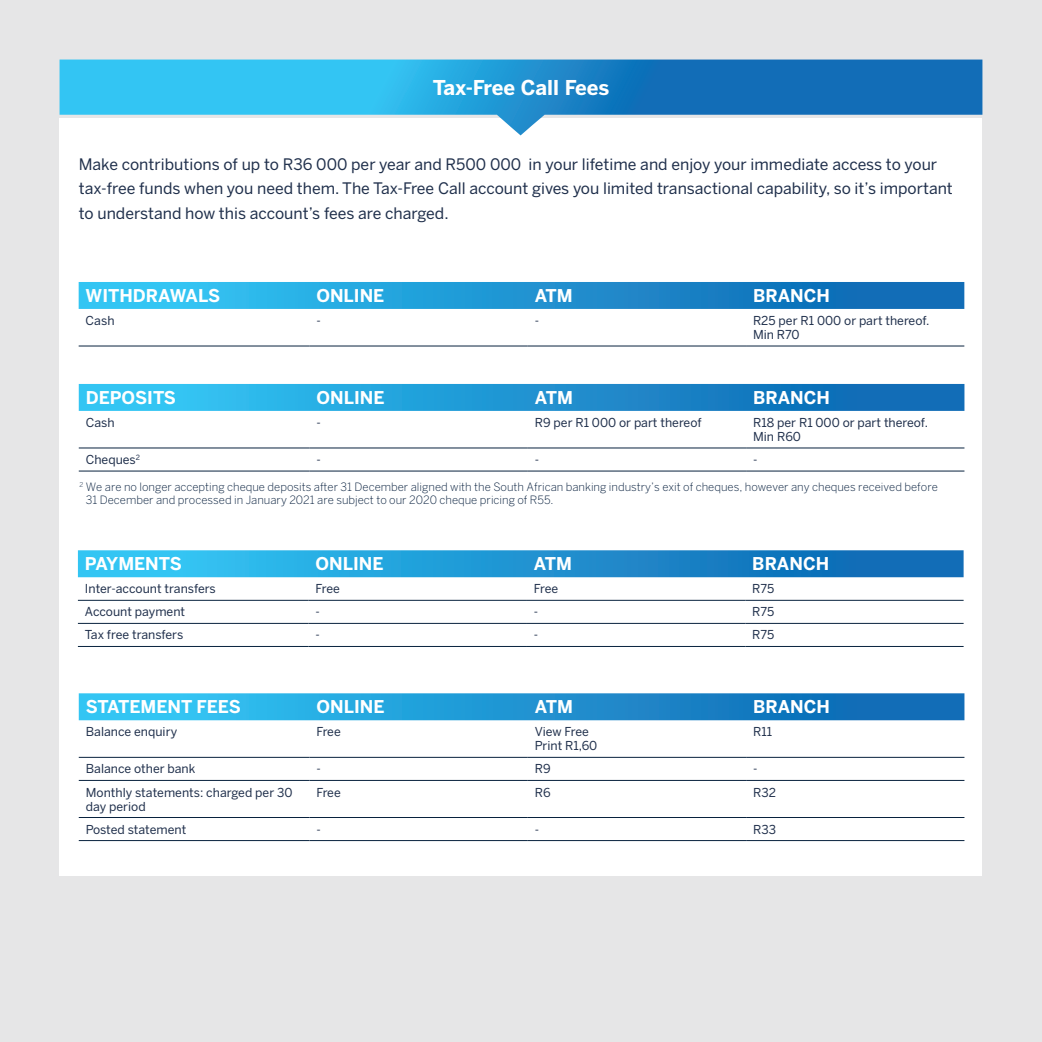
<style>
.page{position:relative;width:1042px;height:1042px;background:#e6e6e7}
.page>*{position:absolute;margin:0;border:0;box-sizing:border-box;transform-origin:0 0}
.t1{font:700 20.3px "Benton Sans";color:#fff}
.t2{font:700 17.5px "Benton Sans";color:#fff}
.t3{font:15.75px/24.5px "Benton Sans";color:#1f2f4b}
.t4{font:12.25px/14px "Benton Sans";color:#1f2f4b}
.t5{font:300 11.38px/13.1px "Benton Sans";color:#09213f}
</style>
<div class="page">
<div style="left:60px;top:118px;width:922px;height:758px;background:#fff"></div>
<svg style="left:60px;top:60px;width:922px;height:75px"></svg>
<svg style="left:79px;top:282px;width:885px;height:27px;background:#2096d3"></svg>
<hr style="left:79px;top:346px;width:230px;height:1px;background:#08223e">
<hr style="left:309px;top:346px;width:219px;height:1px;background:#08223e">
<hr style="left:528px;top:346px;width:218px;height:1px;background:#08223e">
<hr style="left:746px;top:346px;width:218px;height:1px;background:#08223e">
<svg style="left:79px;top:384px;width:885px;height:27px;background:#2096d3"></svg>
<hr style="left:79px;top:448px;width:230px;height:1px;background:#08223e">
<hr style="left:309px;top:448px;width:219px;height:1px;background:#08223e">
<hr style="left:528px;top:448px;width:218px;height:1px;background:#08223e">
<hr style="left:746px;top:448px;width:218px;height:1px;background:#08223e">
<hr style="left:79px;top:471px;width:230px;height:1px;background:#08223e">
<hr style="left:309px;top:471px;width:219px;height:1px;background:#08223e">
<hr style="left:528px;top:471px;width:218px;height:1px;background:#08223e">
<hr style="left:746px;top:471px;width:218px;height:1px;background:#08223e">
<svg style="left:78px;top:550px;width:885px;height:27px;background:#2297d3"></svg>
<hr style="left:309px;top:600px;width:218px;height:1px;background:#08223e">
<hr style="left:527px;top:600px;width:218px;height:1px;background:#08223e">
<hr style="left:309px;top:623px;width:218px;height:1px;background:#08223e">
<hr style="left:527px;top:623px;width:218px;height:1px;background:#08223e">
<hr style="left:309px;top:646px;width:218px;height:1px;background:#08223e">
<hr style="left:527px;top:646px;width:218px;height:1px;background:#08223e">
<hr style="left:78px;top:600px;width:231px;height:1px;background:#08223e">
<hr style="left:78px;top:623px;width:231px;height:1px;background:#08223e">
<hr style="left:78px;top:646px;width:231px;height:1px;background:#08223e">
<hr style="left:745px;top:600px;width:218px;height:1px;background:#08223e">
<hr style="left:745px;top:623px;width:218px;height:1px;background:#08223e">
<hr style="left:745px;top:646px;width:218px;height:1px;background:#08223e">
<svg style="left:79px;top:693px;width:885px;height:27px;background:#2297d3"></svg>
<hr style="left:79px;top:757px;width:230px;height:1px;background:#08223e">
<hr style="left:309px;top:757px;width:219px;height:1px;background:#08223e">
<hr style="left:528px;top:757px;width:218px;height:1px;background:#08223e">
<hr style="left:746px;top:757px;width:218px;height:1px;background:#08223e">
<hr style="left:79px;top:780px;width:230px;height:1px;background:#08223e">
<hr style="left:79px;top:817px;width:230px;height:1px;background:#08223e">
<hr style="left:79px;top:840px;width:230px;height:1px;background:#08223e">
<hr style="left:309px;top:780px;width:219px;height:1px;background:#08223e">
<hr style="left:528px;top:780px;width:218px;height:1px;background:#08223e">
<hr style="left:528px;top:817px;width:218px;height:1px;background:#08223e">
<hr style="left:528px;top:840px;width:218px;height:1px;background:#08223e">
<hr style="left:746px;top:780px;width:218px;height:1px;background:#08223e">
<hr style="left:309px;top:817px;width:219px;height:1px;background:#08223e">
<hr style="left:746px;top:817px;width:218px;height:1px;background:#08223e">
<hr style="left:309px;top:840px;width:219px;height:1px;background:#08223e">
<hr style="left:746px;top:840px;width:218px;height:1px;background:#08223e">
<p class="t1" style="left:433px;top:75px;width:178px">Tax-Free Call Fees</p>
<p class="t3" style="left:79px;top:151px;width:875px">Make contributions of up to R36 000 per year and R500 000 in your lifetime and enjoy your immediate access to your tax-free funds when you need them. The Tax-Free Call account gives you limited transactional capability, so it’s important to understand how this account’s fees are charged.</p>
<p class="t2" style="left:86px;top:285px;width:136px">WITHDRAWALS</p>
<p class="t2" style="left:316px;top:285px;width:69px">ONLINE</p>
<p class="t2" style="left:535px;top:285px;width:40px">ATM</p>
<p class="t2" style="left:753px;top:285px;width:78px">BRANCH</p>
<p class="t4" style="left:86px;top:313px;width:30px">Cash</p>
<p class="t4" style="left:316px;top:313px;width:6px">-</p>
<p class="t4" style="left:535px;top:313px;width:6px">-</p>
<p class="t4" style="left:753px;top:313px;width:178px">R25 per R1 000 or part thereof.<br>Min R70</p>
<p class="t2" style="left:86px;top:387px;width:92px">DEPOSITS</p>
<p class="t2" style="left:316px;top:387px;width:69px">ONLINE</p>
<p class="t2" style="left:535px;top:387px;width:40px">ATM</p>
<p class="t2" style="left:753px;top:387px;width:78px">BRANCH</p>
<p class="t4" style="left:86px;top:415px;width:30px">Cash</p>
<p class="t4" style="left:316px;top:415px;width:6px">-</p>
<p class="t4" style="left:535px;top:415px;width:168px">R9 per R1 000 or part thereof</p>
<p class="t4" style="left:753px;top:415px;width:176px">R18 per R1 000 or part thereof.<br>Min R60</p>
<p class="t4" style="left:86px;top:452px;width:56px">Cheques<sup>2</sup></p>
<p class="t4" style="left:316px;top:452px;width:6px">-</p>
<p class="t4" style="left:535px;top:452px;width:6px">-</p>
<p class="t4" style="left:753px;top:452px;width:6px">-</p>
<p class="t5" style="left:86px;top:480px;width:853px;text-indent:-6px"><sup>2</sup> We are no longer accepting cheque deposits after 31 December aligned with the South African banking industry’s exit of cheques, however any cheques received before<br>31 December and processed in January 2021 are subject to our 2020 cheque pricing of R55.</p>
<p class="t2" style="left:85px;top:553px;width:98px">PAYMENTS</p>
<p class="t2" style="left:316px;top:553px;width:69px">ONLINE</p>
<p class="t2" style="left:534px;top:553px;width:40px">ATM</p>
<p class="t2" style="left:752px;top:553px;width:78px">BRANCH</p>
<p class="t4" style="left:85px;top:582px;width:132px">Inter-account transfers</p>
<p class="t4" style="left:316px;top:582px;width:26px">Free</p>
<p class="t4" style="left:534px;top:582px;width:26px">Free</p>
<p class="t4" style="left:752px;top:582px;width:23px">R75</p>
<p class="t4" style="left:85px;top:605px;width:102px">Account payment</p>
<p class="t4" style="left:316px;top:605px;width:6px">-</p>
<p class="t4" style="left:534px;top:605px;width:6px">-</p>
<p class="t4" style="left:752px;top:605px;width:23px">R75</p>
<p class="t4" style="left:85px;top:628px;width:100px">Tax free transfers</p>
<p class="t4" style="left:316px;top:628px;width:6px">-</p>
<p class="t4" style="left:534px;top:628px;width:6px">-</p>
<p class="t4" style="left:752px;top:628px;width:23px">R75</p>
<p class="t2" style="left:86px;top:696px;width:157px">STATEMENT FEES</p>
<p class="t2" style="left:316px;top:696px;width:69px">ONLINE</p>
<p class="t2" style="left:535px;top:696px;width:40px">ATM</p>
<p class="t2" style="left:753px;top:696px;width:78px">BRANCH</p>
<p class="t4" style="left:86px;top:725px;width:93px">Balance enquiry</p>
<p class="t4" style="left:316px;top:725px;width:26px">Free</p>
<p class="t4" style="left:535px;top:725px;width:64px">View Free<br>Print R1,60</p>
<p class="t4" style="left:753px;top:725px;width:20px">R11</p>
<p class="t4" style="left:86px;top:762px;width:111px">Balance other bank</p>
<p class="t4" style="left:316px;top:762px;width:6px">-</p>
<p class="t4" style="left:535px;top:762px;width:17px">R9</p>
<p class="t4" style="left:753px;top:762px;width:6px">-</p>
<p class="t4" style="left:86px;top:785px;width:208px">Monthly statements: charged per 30 day period</p>
<p class="t4" style="left:316px;top:785px;width:26px">Free</p>
<p class="t4" style="left:535px;top:785px;width:17px">R6</p>
<p class="t4" style="left:753px;top:785px;width:24px">R32</p>
<p class="t4" style="left:86px;top:822px;width:102px">Posted statement</p>
<p class="t4" style="left:316px;top:822px;width:6px">-</p>
<p class="t4" style="left:535px;top:822px;width:6px">-</p>
<p class="t4" style="left:753px;top:822px;width:24px">R33</p>
</div>
